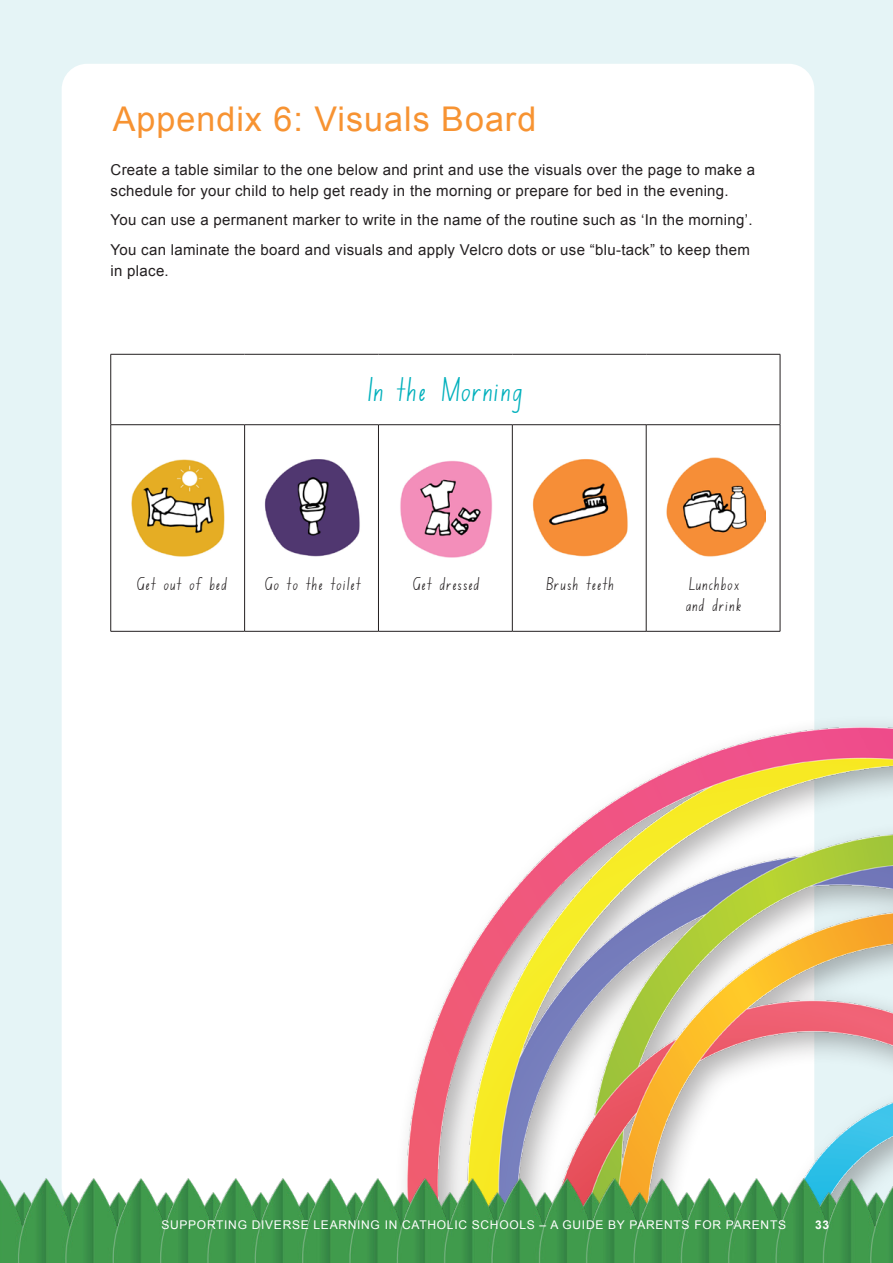
<style>
.page{position:relative;width:893px;height:1263px;background:#e5f4f6}
.page>*{position:absolute;margin:0;border:0;box-sizing:border-box;transform-origin:0 0}
.t1{font:36px "NSW";color:#00b0bc}
.t2{font:34.05px "Arial";letter-spacing:.03em;color:#f79332}
.t3{font:19.5px/21px "NSW";letter-spacing:.02em;color:#231f20}
.t4{font:15px/21px "Arial";letter-spacing:.02em;color:#231f20}
.t5{font:12px "Arial";letter-spacing:.06em;color:#fff}
.t6{font:700 12px "Arial";color:#fff}
</style>
<div class="page">
<div style="left:62px;top:64px;width:752px;height:1148px;background:#fff;border-radius:26px"></div>
<hr style="left:111px;top:354px;width:134px;height:1px;background:#231f20">
<hr style="left:110px;top:354px;width:1px;height:70px;background:#231f20">
<hr style="left:245px;top:354px;width:133px;height:1px;background:#231f20">
<hr style="left:378px;top:354px;width:134px;height:1px;background:#231f20">
<hr style="left:512px;top:354px;width:134px;height:1px;background:#231f20">
<hr style="left:646px;top:354px;width:134px;height:1px;background:#231f20">
<hr style="left:780px;top:354px;width:1px;height:70px;background:#231f20">
<hr style="left:111px;top:424px;width:134px;height:1px;background:#231f20">
<hr style="left:110px;top:425px;width:1px;height:206px;background:#231f20">
<hr style="left:245px;top:424px;width:133px;height:1px;background:#231f20">
<hr style="left:244px;top:425px;width:1px;height:206px;background:#231f20">
<hr style="left:378px;top:424px;width:134px;height:1px;background:#231f20">
<hr style="left:378px;top:425px;width:1px;height:206px;background:#231f20">
<hr style="left:512px;top:424px;width:134px;height:1px;background:#231f20">
<hr style="left:512px;top:425px;width:1px;height:206px;background:#231f20">
<hr style="left:646px;top:424px;width:134px;height:1px;background:#231f20">
<hr style="left:646px;top:425px;width:1px;height:206px;background:#231f20">
<hr style="left:780px;top:425px;width:1px;height:206px;background:#231f20">
<hr style="left:111px;top:631px;width:134px;height:1px;background:#231f20">
<hr style="left:245px;top:631px;width:133px;height:1px;background:#231f20">
<hr style="left:378px;top:631px;width:134px;height:1px;background:#231f20">
<hr style="left:512px;top:631px;width:134px;height:1px;background:#231f20">
<hr style="left:646px;top:631px;width:134px;height:1px;background:#231f20">
<img style="left:131px;top:459px;width:94px;height:98px">
<img style="left:264px;top:459px;width:96px;height:98px">
<img style="left:400px;top:460px;width:93px;height:98px">
<img style="left:532px;top:459px;width:96px;height:98px">
<img style="left:666px;top:457px;width:99px;height:100px">
<div style="left:394px;top:714px;width:499px;height:549px;background:#231f20;opacity:.35"></div>
<img style="left:407px;top:727px;width:486px;height:452px">
<img style="left:0;top:1179px;width:893px;height:84px">
<h2 class="t2" style="left:113px;top:97px;width:425px">Appendix 6: Visuals Board</h2>
<p class="t4" style="left:111px;top:159px;width:646px">Create a table similar to the one below and print and use the visuals over the page to make a schedule for your child to help get ready in the morning or prepare for bed in the evening.</p>
<p class="t4" style="left:111px;top:206px;width:644px;line-height:29.5px">You can use a permanent marker to write in the name of the routine such as ‘In the morning’.<br>You can laminate the board and visuals and apply Velcro dots or use “blu-tack” to keep them</p>
<p class="t4" style="left:111px;top:260px;width:60px">in place.</p>
<h1 class="t1" style="left:366px;top:375px;width:160px">In the Morning</h1>
<h3 class="t3" style="left:136px;top:575px;width:93px">Get out of bed</h3>
<h3 class="t3" style="left:264px;top:575px;width:99px">Go to the toilet</h3>
<h3 class="t3" style="left:412px;top:575px;width:70px">Get dressed</h3>
<h3 class="t3" style="left:545px;top:575px;width:71px">Brush teeth</h3>
<h3 class="t3" style="left:686px;top:575px;width:58px">Lunchbox and drink</h3>
<p class="t5" style="left:161px;top:1217px;width:626px">SUPPORTING DIVERSE LEARNING IN CATHOLIC SCHOOLS – A GUIDE BY PARENTS FOR PARENTS</p>
<p class="t6" style="left:815px;top:1217px;width:16px">33</p>
</div>
